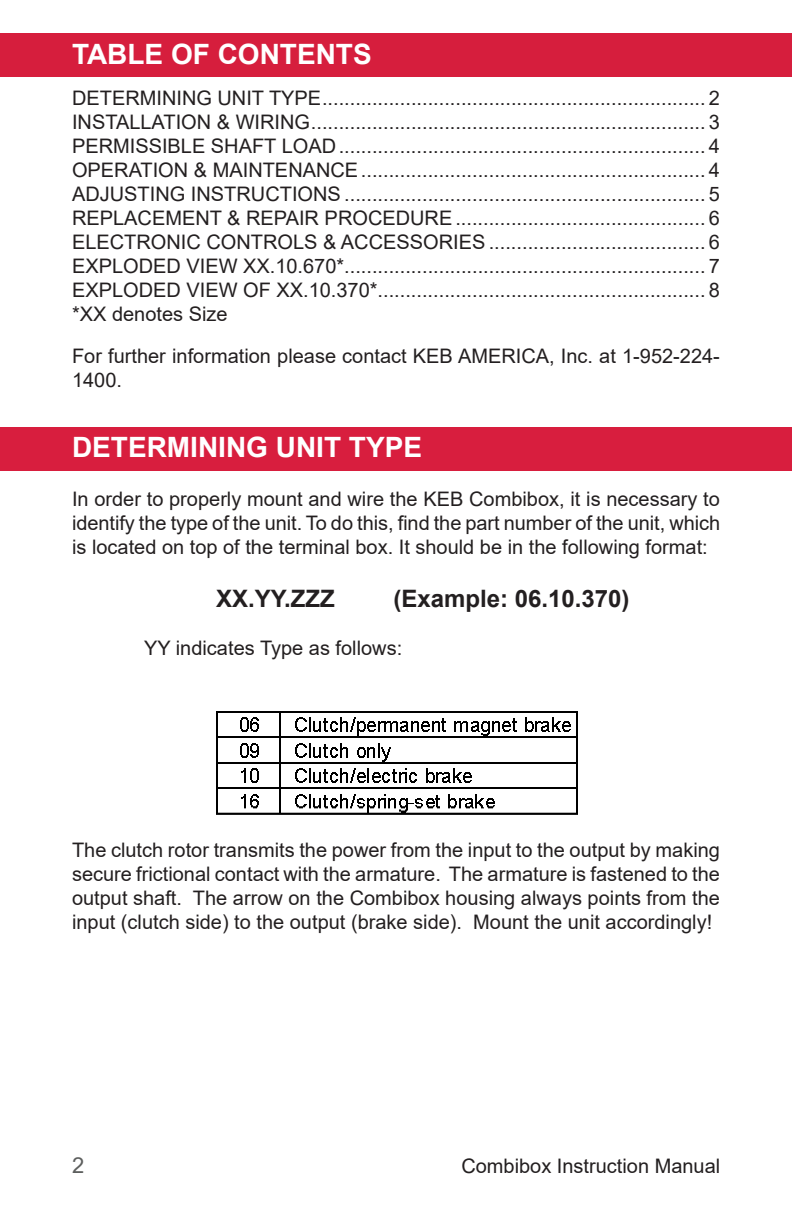
<style>
.page{position:relative;width:792px;height:1224px;background:#fff}
.page>*{position:absolute;margin:0;border:0;box-sizing:border-box;transform-origin:0 0}
.KEB_LEFT_HEADER{font:700 28px "Arial";color:#fff}
.KEB_BODY_TEXT{font:700 24px "Arial";color:#231f20}
.t1{font:22px "Arial";color:#5d5f5e}
.KEB_BODY_TEXT-2{font:20px/24px "Arial";color:#231f20;text-align:justify}
</style>
<div class="page">
<div style="left:0;top:34px;width:792px;height:43px;background:#d61e3d"></div>
<div style="left:0;top:427px;width:792px;height:43px;background:#d81e3e"></div>
<img style="left:217px;top:712px;width:361px;height:103px">
<p class="KEB_LEFT_HEADER" style="left:72px;top:34px;width:301px">TABLE OF CONTENTS</p>
<p class="KEB_BODY_TEXT-2" style="left:72px;top:85px;width:649px">DETERMINING UNIT TYPE..................................................................... 2</p>
<p class="KEB_BODY_TEXT-2" style="left:72px;top:109px;width:649px">INSTALLATION &amp; WIRING....................................................................... 3</p>
<p class="KEB_BODY_TEXT-2" style="left:72px;top:133px;width:649px">PERMISSIBLE SHAFT LOAD.................................................................. 4</p>
<p class="KEB_BODY_TEXT-2" style="left:72px;top:157px;width:649px">OPERATION &amp; MAINTENANCE.............................................................. 4</p>
<p class="KEB_BODY_TEXT-2" style="left:72px;top:181px;width:649px">ADJUSTING INSTRUCTIONS ................................................................. 5</p>
<p class="KEB_BODY_TEXT-2" style="left:72px;top:205px;width:649px">REPLACEMENT &amp; REPAIR PROCEDURE............................................. 6</p>
<p class="KEB_BODY_TEXT-2" style="left:72px;top:229px;width:649px">ELECTRONIC CONTROLS &amp; ACCESSORIES ....................................... 6</p>
<p class="KEB_BODY_TEXT-2" style="left:72px;top:253px;width:649px">EXPLODED VIEW XX.10.670*................................................................. 7</p>
<p class="KEB_BODY_TEXT-2" style="left:72px;top:277px;width:649px">EXPLODED VIEW OF XX.10.370*........................................................... 8</p>
<p class="KEB_BODY_TEXT-2" style="left:72px;top:301px;width:157px">*XX denotes Size</p>
<p class="KEB_BODY_TEXT-2" style="left:72px;top:343px;width:649px">For further information please contact KEB AMERICA, Inc. at 1-952-224-<br>1400.</p>
<p class="KEB_LEFT_HEADER" style="left:72px;top:427px;width:352px">DETERMINING UNIT TYPE</p>
<p class="KEB_BODY_TEXT-2" style="left:72px;top:487px;width:650px">In order to properly mount and wire the KEB Combibox, it is necessary to identify the type of the unit. To do this, find the part number of the unit, which is located on top of the terminal box. It should be in the following format:</p>
<p class="KEB_BODY_TEXT" style="left:216px;top:582px;width:120px">XX.YY.ZZZ</p>
<p class="KEB_BODY_TEXT" style="left:393px;top:582px;width:238px">(Example: 06.10.370)</p>
<p class="KEB_BODY_TEXT-2" style="left:144px;top:636px;width:260px">YY indicates Type as follows:</p>
<p class="KEB_BODY_TEXT-2" style="left:72px;top:838px;width:650px">The clutch rotor transmits the power from the input to the output by making secure frictional contact with the armature. The armature is fastened to the output shaft. The arrow on the Combibox housing always points from the input (clutch side) to the output (brake side). Mount the unit accordingly!</p>
<p class="t1" style="left:72px;top:1150px;width:14px">2</p>
<p class="KEB_BODY_TEXT-2" style="left:461px;top:1153px;width:260px">Combibox Instruction Manual</p>
</div>
